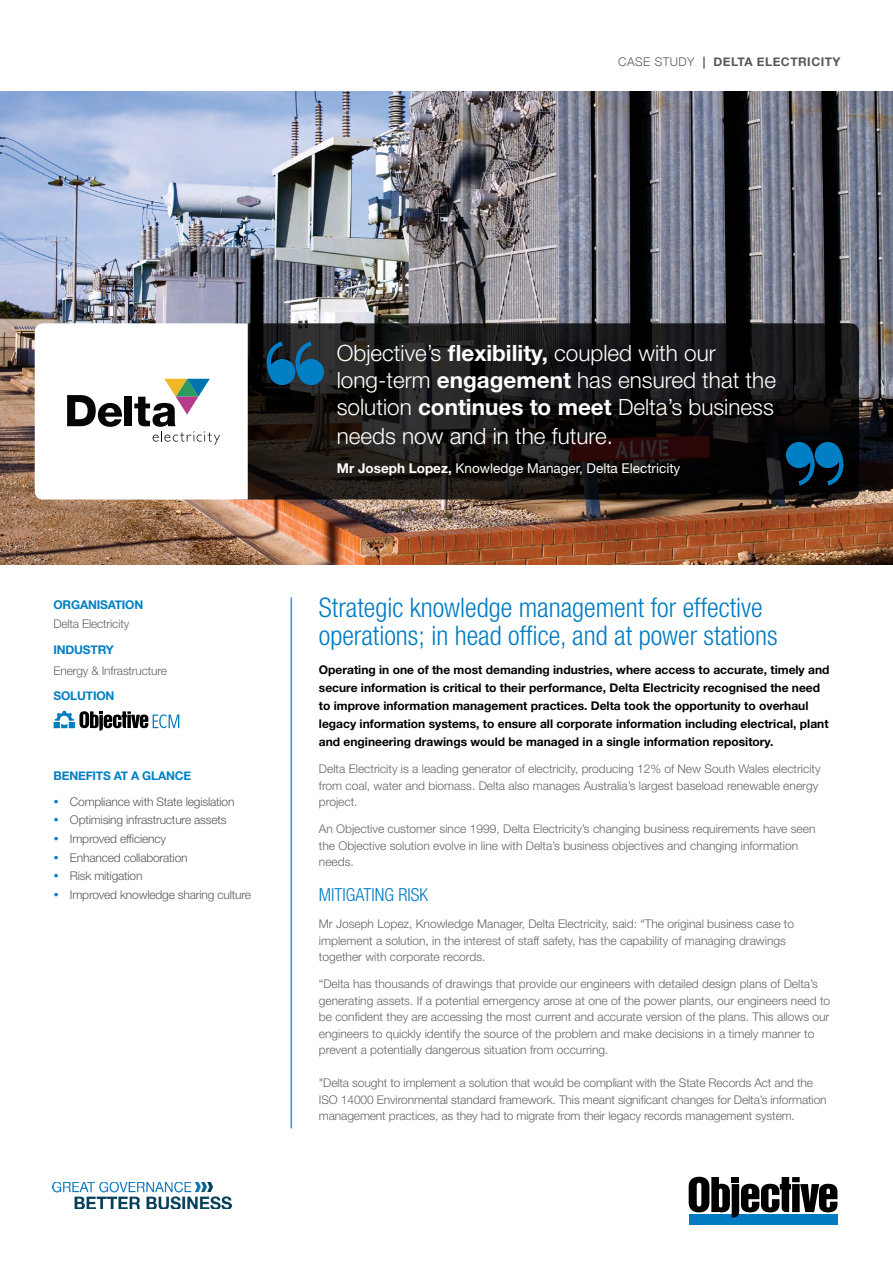
<style>
.page{position:relative;width:893px;height:1263px;background:#fff}
.page>*{position:absolute;margin:0;border:0;box-sizing:border-box;transform-origin:0 0}
.t1{font:300 condensed 27px/28.5px "Helvetica Neue LT Std";color:#007cc3}
.t2{font:300 22.5px/27.5px "Helvetica Neue LT Std";color:#fff}
.t3{font:300 condensed 18px "Helvetica Neue LT Std";color:#007cc3}
.t4{font:13.5px "Helvetica Neue LT Std";color:#fff}
.t5{font:300 12px/16.5px "Helvetica Neue LT Std";color:#626466}
.t6{font:700 12px/18px "Helvetica Neue LT Std";color:#000}
.t7{font:300 12px/18.6px "Helvetica Neue LT Std";letter-spacing:-.015em;color:#58585b}
.t8{font:700 12px "Helvetica Neue";letter-spacing:-.015em;color:#007fc4}
.t9{font:700 12px "Helvetica Neue";letter-spacing:.04em;color:#58585b}
.s1{font-weight:300}
.s2{font-weight:700}
</style>
<div class="page">
<svg style="left:54px;top:711px;width:125px;height:19px"></svg>
<img style="left:0;top:91px;width:893px;height:473px">
<svg style="left:227px;top:323px;width:632px;height:177px;background:#161414"></svg>
<svg style="left:35px;top:323px;width:213px;height:177px"></svg>
<hr style="left:291px;top:597px;width:1px;height:531px;background:#007fc4">
<svg style="left:267px;top:341px;width:57px;height:44px;background:#11567b"></svg>
<svg style="left:786px;top:442px;width:57px;height:43px;background:#00466c"></svg>
<div style="left:689px;top:1214px;width:148px;height:11px;background:#007cc3"></div>
<svg style="left:689px;top:1177px;width:148px;height:40px"></svg>
<img style="left:53px;top:1182px;width:178px;height:27px">
<p class="t9" style="left:618px;top:52px;width:224px"><span class="s1">CASE STUDY</span> | DELTA ELECTRICITY</p>
<p class="t8" style="left:53px;top:595px;width:91px">ORGANISATION</p>
<p class="t5" style="left:53px;top:616px;width:77px">Delta Electricity</p>
<p class="t8" style="left:53px;top:640px;width:62px">INDUSTRY</p>
<p class="t5" style="left:53px;top:662px;width:115px">Energy &amp; Infrastructure</p>
<p class="t8" style="left:53px;top:687px;width:62px">SOLUTION</p>
<p class="t8" style="left:53px;top:766px;width:139px">BENEFITS AT A GLANCE</p>
<p class="t7" style="left:70px;top:792px;width:183px">Compliance with State legislation<br>Optimising infrastructure assets<br>Improved efficiency<br>Enhanced collaboration<br>Risk mitigation<br>Improved knowledge sharing culture</p>
<h2 class="t2" style="left:337px;top:339px;width:441px">Objective’s <span class="s2">flexibility,</span> coupled with our long-term <span class="s2">engagement</span> has ensured that the solution <span class="s2">continues to meet</span> Delta’s business needs now and in the future.</h2>
<p class="t4" style="left:337px;top:460px;width:345px"><span class="s2">Mr Joseph Lopez,</span> Knowledge Manager, Delta Electricity</p>
<h1 class="t1" style="left:319px;top:593px;width:460px">Strategic knowledge management for effective operations; in head office, and at power stations</h1>
<p class="t6" style="left:319px;top:660px;width:512px">Operating in one of the most demanding industries, where access to accurate, timely and secure information is critical to their performance, Delta Electricity recognised the need to improve information management practices. Delta took the opportunity to overhaul legacy information systems, to ensure all corporate information including electrical, plant and engineering drawings would be managed in a single information repository.</p>
<p class="t5" style="left:319px;top:760px;width:503px">Delta Electricity is a leading generator of electricity, producing 12% of New South Wales electricity from coal, water and biomass. Delta also manages Australia’s largest baseload renewable energy project.</p>
<p class="t5" style="left:319px;top:820px;width:498px">An Objective customer since 1999, Delta Electricity’s changing business requirements have seen the Objective solution evolve in line with Delta’s business objectives and changing information needs.</p>
<h3 class="t3" style="left:319px;top:884px;width:111px">MITIGATING RISK</h3>
<p class="t5" style="left:319px;top:915px;width:477px">Mr Joseph Lopez, Knowledge Manager, Delta Electricity, said: “The original business case to implement a solution, in the interest of staff safety, has the capability of managing drawings together with corporate records.</p>
<p class="t5" style="left:319px;top:976px;width:513px">“Delta has thousands of drawings that provide our engineers with detailed design plans of Delta’s generating assets. If a potential emergency arose at one of the power plants, our engineers need to be confident they are accessing the most current and accurate version of the plans. This allows our engineers to quickly identify the source of the problem and make decisions in a timely manner to prevent a potentially dangerous situation from occurring.</p>
<p class="t5" style="left:319px;top:1075px;width:509px">"Delta sought to implement a solution that would be compliant with the State Records Act and the<br>ISO 14000 Environmental standard framework. This meant significant changes for Delta’s information management practices, as they had to migrate from their legacy records management system.</p>
</div>
